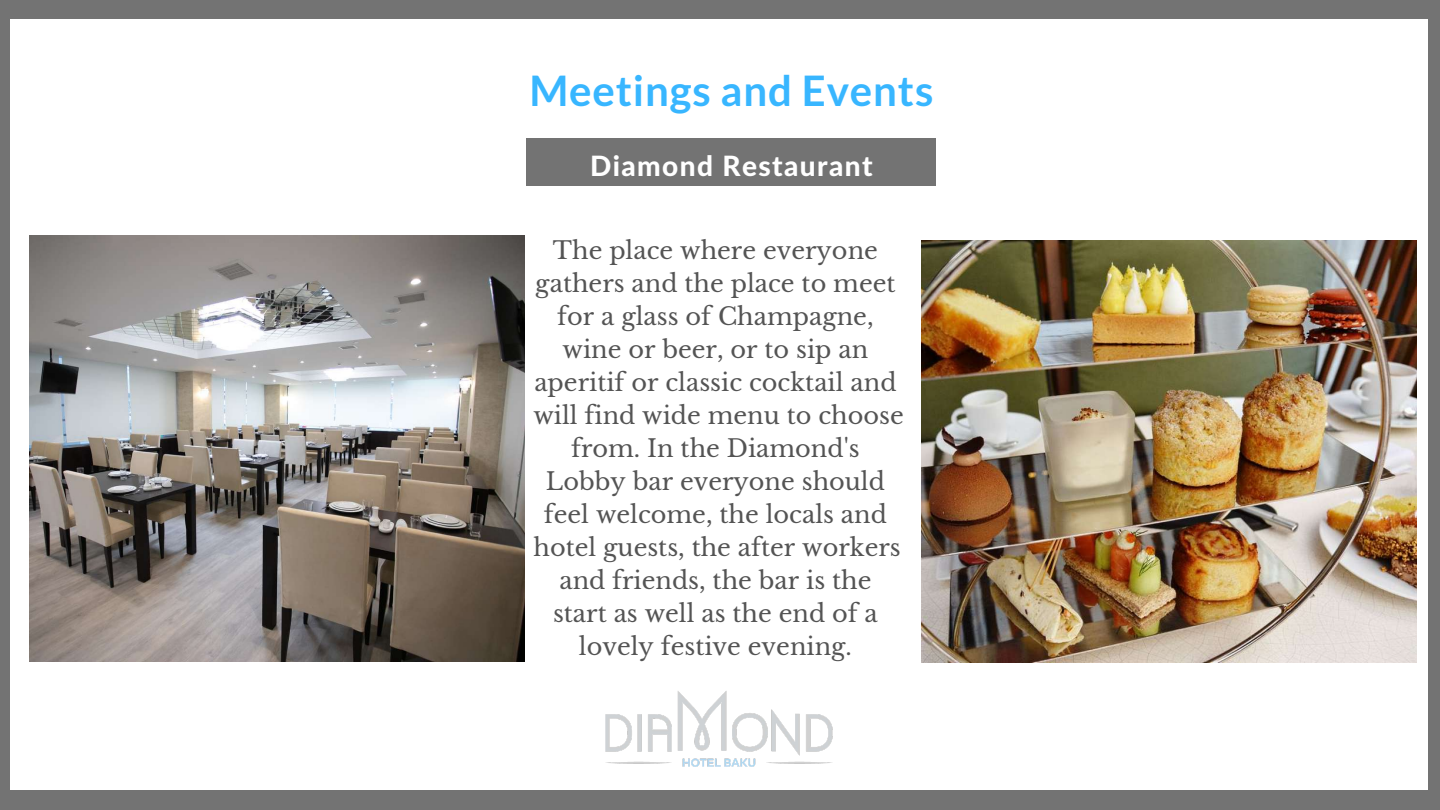
<style>
.page{position:relative;width:1440px;height:810px;background:#737373}
.page>*{position:absolute;margin:0;border:0;box-sizing:border-box;transform-origin:0 0}
.t1{font:700 42px "Lato";letter-spacing:.02em;color:#38b6ff}
.t2{font:800 28px "Lato Latin";letter-spacing:.05em;color:#fff}
.t3{font:24px/33px "Libre Baskerville";color:#545454;text-align:center}
</style>
<div class="page">
<div style="left:10px;top:20px;width:1418px;height:770px;background:#fff"></div>
<img style="left:29px;top:235px;width:495px;height:426px">
<div style="left:527px;top:138px;width:409px;height:48px;background:#737373"></div>
<img style="left:922px;top:240px;width:495px;height:423px">
<img style="left:605px;top:691px;width:228px;height:76px">
<h1 class="t1" style="left:529px;top:64px;width:406px">Meetings and Events</h1>
<p class="t2" style="left:590px;top:148px;width:284px">Diamond Restaurant</p>
<p class="t3" style="left:534px;top:235px;width:372px">The place where everyone gathers and the place to meet for a glass of Champagne, wine or beer, or to sip an aperitif or classic cocktail and will find wide menu to choose from. In the Diamond's<br>Lobby bar everyone should feel welcome, the locals and hotel guests, the after workers and friends, the bar is the start as well as the end of a lovely festive evening.</p>
</div>
